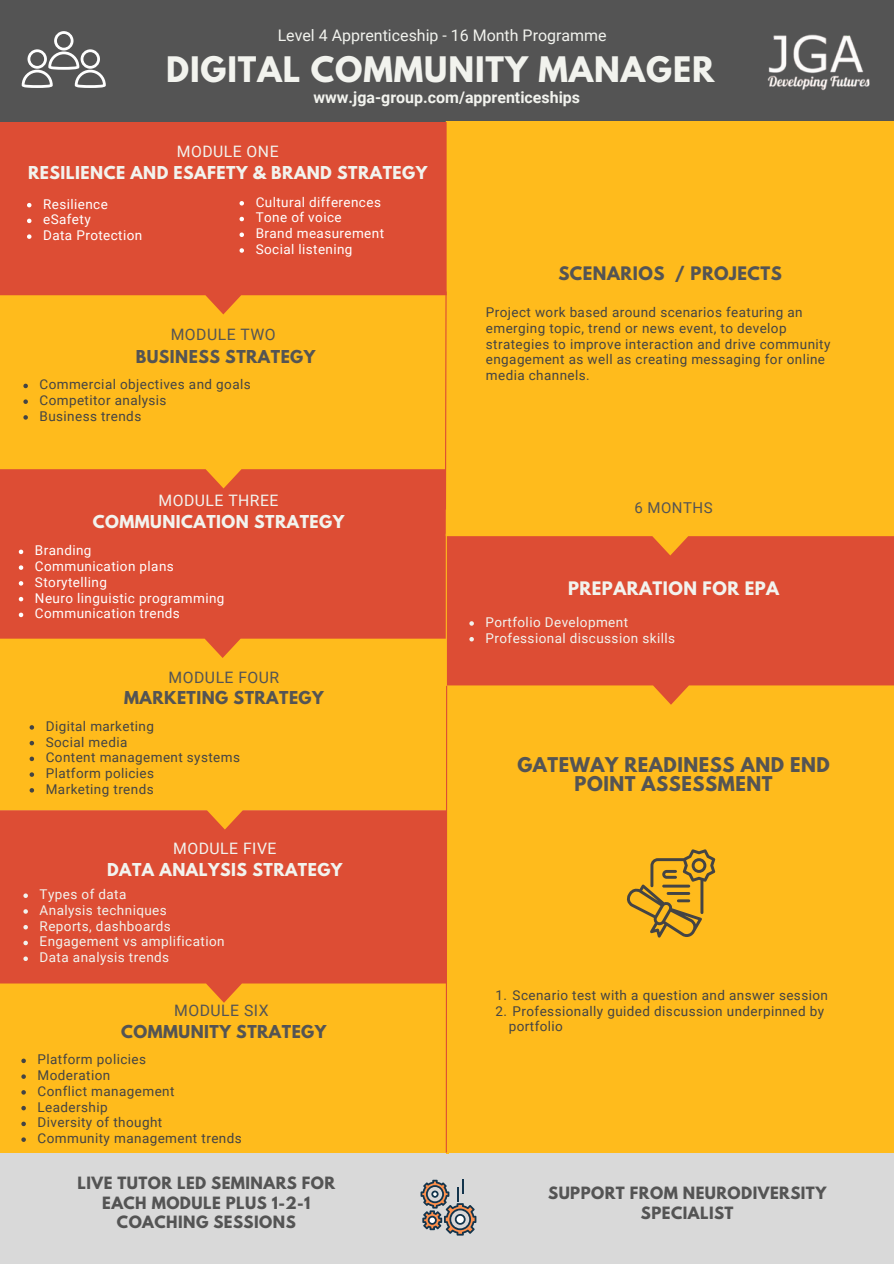
<style>
.page{position:relative;width:894px;height:1264px;background:#fff}
.page>*{position:absolute;margin:0;border:0;box-sizing:border-box;transform-origin:0 0}
.t1{font:700 31.2px "League Spartan";letter-spacing:.03em;color:#f2f3ee}
.t2{font:700 18px/19.2px "League Spartan";letter-spacing:.03em;color:#545454;text-align:center}
.t3{font:700 16.5px "League Spartan";letter-spacing:.03em;color:#545454}
.t4{font:700 16.5px "League Spartan";letter-spacing:.03em;color:#f2f3ee}
.t5{font:15.9px "Roboto";color:#f2f3ee}
.t6{font:700 15.9px "Roboto";color:#f2f3ee}
.t7{font:700 15.75px "League Spartan";letter-spacing:.03em;color:#f2f3ee}
.t8{font:700 15.75px "League Spartan";letter-spacing:.03em;color:#545454}
.t9{font:15.75px "Roboto";letter-spacing:.03em;color:#f2f3ee}
.t10{font:15.75px "Roboto";letter-spacing:.03em;color:#545454}
.t11{font:700 15px/19.6px "League Spartan";letter-spacing:.03em;color:#545454;text-align:center}
.t12{font:15px "Roboto";letter-spacing:.03em;color:#545454}
.t13{font:13.5px/15.8px "Roboto";letter-spacing:.03em;color:#444}
.t14{font:13.5px "Roboto";letter-spacing:.03em;color:#fff}
.t15{font:13.5px "Roboto";letter-spacing:.03em;color:#f2f3ee}
</style>
<div class="page">
<div style="left:0;top:1002px;width:446px;height:151px;background:#ffbb1c"></div>
<svg style="left:0;top:829px;width:445px;height:173px;background:#e05831"></svg>
<div style="left:446px;top:704px;width:447px;height:449px;background:#ffbb1c"></div>
<svg style="left:0;top:658px;width:449px;height:171px;background:#fbaf1e"></svg>
<svg style="left:0;top:488px;width:445px;height:170px;background:#e05831"></svg>
<svg style="left:0;top:314px;width:444px;height:174px;background:#fbaf1e"></svg>
<div style="left:0;top:0;width:893px;height:125px;background:#545454"></div>
<svg style="left:446px;top:555px;width:447px;height:149px;background:#e15a31"></svg>
<div style="left:445px;top:121px;width:448px;height:434px;background:#ffbb1c"></div>
<svg style="left:0;top:122px;width:446px;height:192px;background:#e05731"></svg>
<div style="left:0;top:1153px;width:893px;height:110px;background:#d9d9d9"></div>
<img style="left:767px;top:34px;width:103px;height:57px">
<svg style="left:626px;top:849px;width:89px;height:88px;background:#d39f25"></svg>
<hr style="left:447px;top:868px;width:1px;height:285px;background:#ffbb1c">
<svg style="left:420px;top:1179px;width:56px;height:56px"></svg>
<svg style="left:22px;top:31px;width:84px;height:57px"></svg>
<svg style="left:19px;top:549px;width:4px;height:5px"></svg>
<svg style="left:19px;top:565px;width:4px;height:5px"></svg>
<svg style="left:19px;top:581px;width:4px;height:4px"></svg>
<svg style="left:19px;top:597px;width:4px;height:4px"></svg>
<svg style="left:19px;top:612px;width:4px;height:5px"></svg>
<svg style="left:21px;top:1058px;width:5px;height:5px"></svg>
<svg style="left:21px;top:1074px;width:5px;height:4px"></svg>
<svg style="left:21px;top:1090px;width:5px;height:4px"></svg>
<svg style="left:21px;top:1105px;width:5px;height:5px"></svg>
<svg style="left:21px;top:1121px;width:5px;height:5px"></svg>
<svg style="left:21px;top:1137px;width:5px;height:4px"></svg>
<svg style="left:23px;top:384px;width:5px;height:4px"></svg>
<svg style="left:23px;top:399px;width:5px;height:5px"></svg>
<svg style="left:23px;top:415px;width:5px;height:4px"></svg>
<svg style="left:30px;top:725px;width:4px;height:4px"></svg>
<svg style="left:30px;top:741px;width:4px;height:4px"></svg>
<svg style="left:30px;top:756px;width:4px;height:5px"></svg>
<svg style="left:30px;top:772px;width:4px;height:4px"></svg>
<svg style="left:30px;top:788px;width:4px;height:4px"></svg>
<svg style="left:23px;top:893px;width:5px;height:5px"></svg>
<svg style="left:23px;top:909px;width:5px;height:4px"></svg>
<svg style="left:23px;top:925px;width:5px;height:4px"></svg>
<svg style="left:23px;top:940px;width:5px;height:5px"></svg>
<svg style="left:23px;top:956px;width:5px;height:5px"></svg>
<svg style="left:469px;top:621px;width:5px;height:4px"></svg>
<svg style="left:469px;top:637px;width:5px;height:4px"></svg>
<svg style="left:27px;top:203px;width:4px;height:4px"></svg>
<svg style="left:27px;top:219px;width:4px;height:4px"></svg>
<svg style="left:27px;top:234px;width:4px;height:5px"></svg>
<svg style="left:239px;top:201px;width:5px;height:4px"></svg>
<svg style="left:239px;top:217px;width:5px;height:4px"></svg>
<svg style="left:239px;top:232px;width:5px;height:5px"></svg>
<svg style="left:239px;top:248px;width:5px;height:5px"></svg>
<svg style="left:444px;top:290px;width:3px;height:220px"></svg>
<hr style="left:445px;top:533px;width:2px;height:152px;background:#ffbb1c">
<hr style="left:445px;top:686px;width:2px;height:466px;background:#dd4d34">
<p class="t5" style="left:277px;top:26px;width:330px">Level 4 Apprenticeship - 16 Month Programme</p>
<p class="t1" style="left:166px;top:54px;width:549px">DIGITAL COMMUNITY MANAGER</p>
<p class="t6" style="left:313px;top:88px;width:268px">www.jga-group.com/apprenticeships</p>
<p class="t9" style="left:177px;top:142px;width:103px">MODULE ONE</p>
<p class="t7" style="left:28px;top:165px;width:400px">RESILIENCE AND ESAFETY &amp; BRAND STRATEGY</p>
<p class="t14" style="left:43px;top:196px;width:66px">Resilience</p>
<p class="t14" style="left:43px;top:212px;width:49px">eSafety</p>
<p class="t14" style="left:43px;top:227px;width:101px">Data Protection</p>
<p class="t14" style="left:255px;top:194px;width:127px">Cultural differences</p>
<p class="t14" style="left:255px;top:210px;width:87px">Tone of voice</p>
<p class="t14" style="left:255px;top:226px;width:130px">Brand measurement</p>
<p class="t14" style="left:255px;top:241px;width:98px">Social listening</p>
<p class="t10" style="left:171px;top:326px;width:106px">MODULE TWO</p>
<p class="t8" style="left:136px;top:348px;width:181px">BUSINESS STRATEGY</p>
<p class="t13" style="left:40px;top:377px;width:213px">Commercial objectives and goals</p>
<p class="t13" style="left:40px;top:392px;width:128px">Competitor analysis</p>
<p class="t13" style="left:40px;top:408px;width:103px">Business trends</p>
<p class="t9" style="left:158px;top:491px;width:121px">MODULE THREE</p>
<p class="t7" style="left:93px;top:514px;width:253px">COMMUNICATION STRATEGY</p>
<p class="t14" style="left:35px;top:542px;width:58px">Branding</p>
<p class="t14" style="left:35px;top:558px;width:140px">Communication plans</p>
<p class="t14" style="left:35px;top:574px;width:73px">Storytelling</p>
<p class="t14" style="left:35px;top:590px;width:191px">Neuro linguistic programming</p>
<p class="t14" style="left:35px;top:605px;width:146px">Communication trends</p>
<p class="t10" style="left:168px;top:668px;width:112px">MODULE FOUR</p>
<p class="t8" style="left:124px;top:690px;width:201px">MARKETING STRATEGY</p>
<p class="t13" style="left:46px;top:718px;width:110px">Digital marketing</p>
<p class="t13" style="left:46px;top:734px;width:83px">Social media</p>
<p class="t13" style="left:46px;top:749px;width:196px">Content management systems</p>
<p class="t13" style="left:46px;top:765px;width:110px">Platform policies</p>
<p class="t13" style="left:46px;top:781px;width:109px">Marketing trends</p>
<p class="t9" style="left:173px;top:839px;width:105px">MODULE FIVE</p>
<p class="t7" style="left:107px;top:861px;width:237px">DATA ANALYSIS STRATEGY</p>
<p class="t15" style="left:40px;top:886px;width:88px">Types of data</p>
<p class="t15" style="left:40px;top:902px;width:129px">Analysis techniques</p>
<p class="t15" style="left:40px;top:918px;width:133px">Reports, dashboards</p>
<p class="t15" style="left:40px;top:933px;width:186px">Engagement vs amplification</p>
<p class="t15" style="left:40px;top:949px;width:131px">Data analysis trends</p>
<p class="t10" style="left:174px;top:1001px;width:96px">MODULE SIX</p>
<p class="t8" style="left:121px;top:1023px;width:207px">COMMUNITY STRATEGY</p>
<p class="t13" style="left:38px;top:1051px;width:110px">Platform policies</p>
<p class="t13" style="left:38px;top:1067px;width:74px">Moderation</p>
<p class="t13" style="left:38px;top:1083px;width:138px">Conflict management</p>
<p class="t13" style="left:38px;top:1098px;width:71px">Leadership</p>
<p class="t13" style="left:38px;top:1114px;width:126px">Diversity of thought</p>
<p class="t13" style="left:38px;top:1130px;width:206px">Community management trends</p>
<p class="t3" style="left:558px;top:265px;width:225px">SCENARIOS / PROJECTS</p>
<p class="t13" style="left:485px;top:305px;width:346px">Project work based around scenarios featuring an emerging topic, trend or news event, to develop strategies to improve interaction and drive community engagement as well as creating messaging for online media channels.</p>
<p class="t12" style="left:634px;top:499px;width:79px">6 MONTHS</p>
<p class="t4" style="left:568px;top:580px;width:212px">PREPARATION FOR EPA</p>
<p class="t15" style="left:485px;top:614px;width:144px">Portfolio Development</p>
<p class="t15" style="left:485px;top:630px;width:191px">Professional discussion skills</p>
<p class="t2" style="left:517px;top:757px;width:314px">GATEWAY READINESS AND END<br>POINT ASSESSMENT</p>
<p class="t13" style="left:495px;top:987px;width:334px">1. Scenario test with a question and answer session</p>
<p class="t13" style="left:508px;top:1003px;width:317px;text-indent:-13px">2. Professionally guided discussion underpinned by portfolio</p>
<p class="t11" style="left:77px;top:1175px;width:259px">LIVE TUTOR LED SEMINARS FOR<br>EACH MODULE PLUS 1-2-1<br>COACHING SESSIONS</p>
<p class="t11" style="left:548px;top:1184px;width:280px">SUPPORT FROM NEURODIVERSITY</p>
<p class="t11" style="left:640px;top:1204px;width:94px">SPECIALIST</p>
</div>
